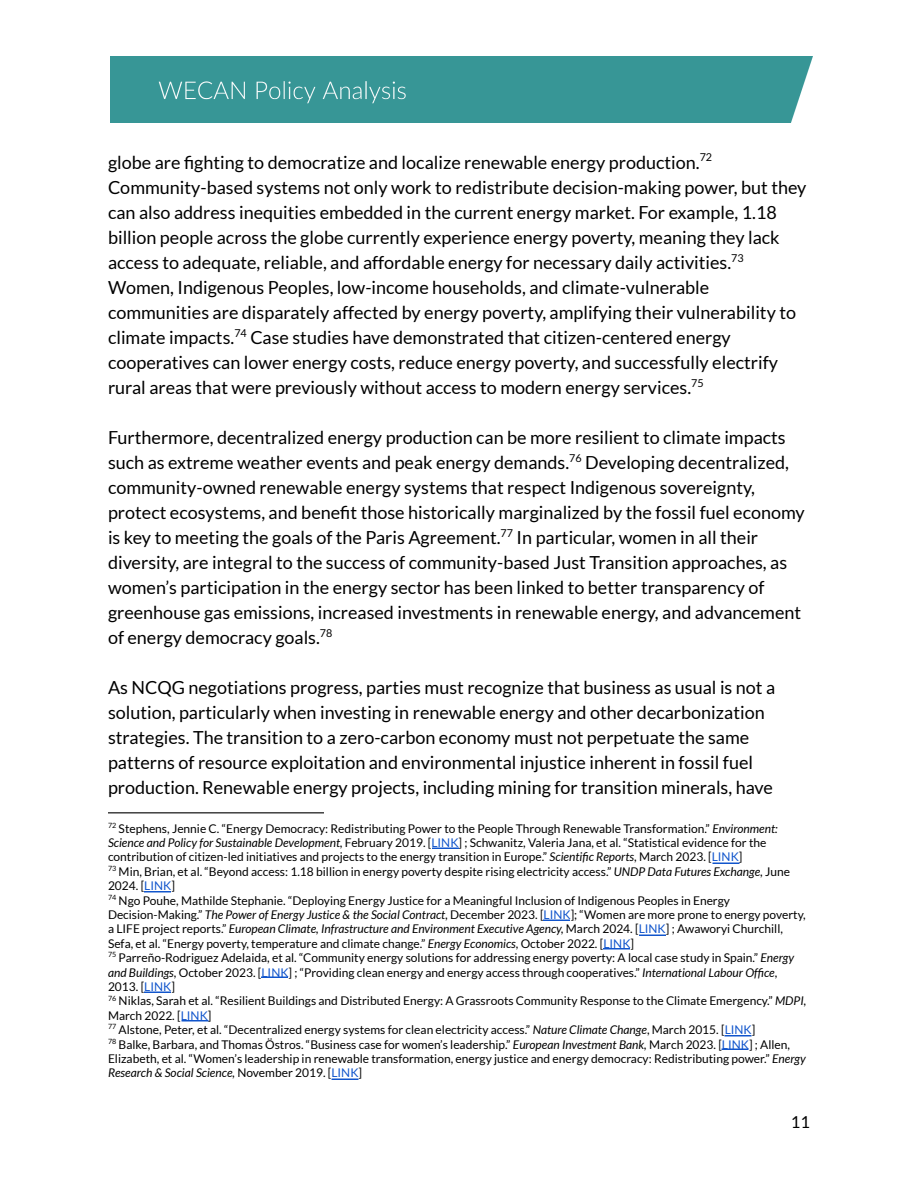
<style>
.page{position:relative;width:918px;height:1188px;background:#fff}
.page>*{position:absolute;margin:0;border:0;box-sizing:border-box;transform-origin:0 0}
.t1{font:18px/25px "Lato";color:#000}
.t2{font:16.5px "Lato";color:#000}
.t3{font:12px/14.4px "Lato";color:#000}
.s1{font-style:italic}
.s2{color:#15c}
</style>
<div class="page">
<hr style="left:108px;top:812px;width:216px;height:1px;background:#000">
<hr style="left:721px;top:1048px;width:27px;height:2px;background:#15c">
<svg style="left:332px;top:1079px;width:27px;height:1px"></svg>
<svg style="left:724px;top:1035px;width:28px;height:1px"></svg>
<svg style="left:182px;top:1020px;width:27px;height:1px"></svg>
<hr style="left:261px;top:976px;width:27px;height:2px;background:#15c">
<svg style="left:144px;top:992px;width:27px;height:1px"></svg>
<svg style="left:543px;top:920px;width:27px;height:1px"></svg>
<svg style="left:639px;top:935px;width:27px;height:1px"></svg>
<svg style="left:603px;top:948px;width:27px;height:1px"></svg>
<svg style="left:144px;top:891px;width:27px;height:1px"></svg>
<svg style="left:432px;top:848px;width:27px;height:1px"></svg>
<svg style="left:712px;top:863px;width:27px;height:1px"></svg>
<div style="left:110px;top:56px;width:702px;height:67px;background:#379696"></div>
<p class="t1" style="left:108px;top:149px;width:700px">globe are fighting to democratize and localize renewable energy production.<sup>72<br></sup>Community-based systems not only work to redistribute decision-making power, but they can also address inequities embedded in the current energy market. For example, 1.18 billion people across the globe currently experience energy poverty, meaning they lack access to adequate, reliable, and affordable energy for necessary daily activities.<sup>73<br></sup>Women, Indigenous Peoples, low-income households, and climate-vulnerable communities are disparately affected by energy poverty, amplifying their vulnerability to climate impacts.<sup>74</sup> Case studies have demonstrated that citizen-centered energy cooperatives can lower energy costs, reduce energy poverty, and successfully electrify rural areas that were previously without access to modern energy services.<sup>75</sup></p>
<p class="t1" style="left:108px;top:424px;width:698px">Furthermore, decentralized energy production can be more resilient to climate impacts such as extreme weather events and peak energy demands.<sup>76</sup> Developing decentralized, community-owned renewable energy systems that respect Indigenous sovereignty, protect ecosystems, and benefit those historically marginalized by the fossil fuel economy is key to meeting the goals of the Paris Agreement.<sup>77</sup> In particular, women in all their diversity, are integral to the success of community-based Just Transition approaches, as women’s participation in the energy sector has been linked to better transparency of greenhouse gas emissions, increased investments in renewable energy, and advancement of energy democracy goals.<sup>78</sup></p>
<p class="t1" style="left:108px;top:674px;width:669px">As NCQG negotiations progress, parties must recognize that business as usual is not a solution, particularly when investing in renewable energy and other decarbonization strategies. The transition to a zero-carbon economy must not perpetuate the same patterns of resource exploitation and environmental injustice inherent in fossil fuel production. Renewable energy projects, including mining for transition minerals, have</p>
<p class="t3" style="left:108px;top:821px;width:671px"><sup>72</sup> Stephens, Jennie C. “Energy Democracy: Redistributing Power to the People Through Renewable Transformation.” <span class="s1">Environment:<br>Science and Policy for Sustainable Development,</span> February 2019. [<span class="s2">LINK</span>] ; Schwanitz, Valeria Jana, et al. “Statistical evidence for the contribution of citizen-led initiatives and projects to the energy transition in Europe.” <span class="s1">Scientific Reports</span>, March 2023. [<span class="s2">LINK</span>]</p>
<p class="t3" style="left:108px;top:864px;width:684px"><sup>73</sup> Min, Brian, et al. “Beyond access: 1.18 billion in energy poverty despite rising electricity access.” <span class="s1">UNDP Data Futures Exchange</span>, June<br>2024. [<span class="s2">LINK</span>]</p>
<p class="t3" style="left:108px;top:893px;width:699px"><sup>74</sup> Ngo Pouhe, Mathilde Stephanie. “Deploying Energy Justice for a Meaningful Inclusion of Indigenous Peoples in Energy Decision-Making.” <span class="s1">The Power of Energy Justice &amp; the Social Contract,</span> December 2023. [<span class="s2">LINK</span>]; “Women are more prone to energy poverty, a LIFE project reports.” <span class="s1">European Climate, Infrastructure and Environment Executive Agency,</span> March 2024. [<span class="s2">LINK</span>] ; Awaworyi Churchill, Sefa, et al. “Energy poverty, temperature and climate change.” <span class="s1">Energy Economics</span>, October 2022. [<span class="s2">LINK</span>]</p>
<p class="t3" style="left:108px;top:950px;width:688px"><sup>75</sup> Parreño-Rodriguez Adelaida, et al. “Community energy solutions for addressing energy poverty: A local case study in Spain.” <span class="s1">Energy and Buildings</span>, October 2023. [<span class="s2">LINK</span>] ; “Providing clean energy and energy access through cooperatives.” <span class="s1">International Labour Office</span>,<br>2013. [<span class="s2">LINK</span>]</p>
<p class="t3" style="left:108px;top:994px;width:700px"><sup>76</sup> Niklas, Sarah et al. “Resilient Buildings and Distributed Energy: A Grassroots Community Response to the Climate Emergency.” <span class="s1">MDPI,<br></span>March 2022. [<span class="s2">LINK</span>]</p>
<p class="t3" style="left:108px;top:1022px;width:649px"><sup>77</sup> Alstone, Peter, et al. “Decentralized energy systems for clean electricity access.” <span class="s1">Nature Climate Change</span>, March 2015. [<span class="s2">LINK</span>]</p>
<p class="t3" style="left:108px;top:1037px;width:699px"><sup>78</sup> Balke, Barbara, and Thomas Östros. “Business case for women’s leadership.” <span class="s1">European Investment Bank,</span> March 2023. [<span class="s2">LINK</span>] ; Allen,<br>Elizabeth, et al. “Women’s leadership in renewable transformation, energy justice and energy democracy: Redistributing power.” <span class="s1">Energy<br>Research &amp; Social Science,</span> November 2019. [<span class="s2">LINK</span>]</p>
<p class="t2" style="left:791px;top:1111px;width:21px">11</p>
</div>
